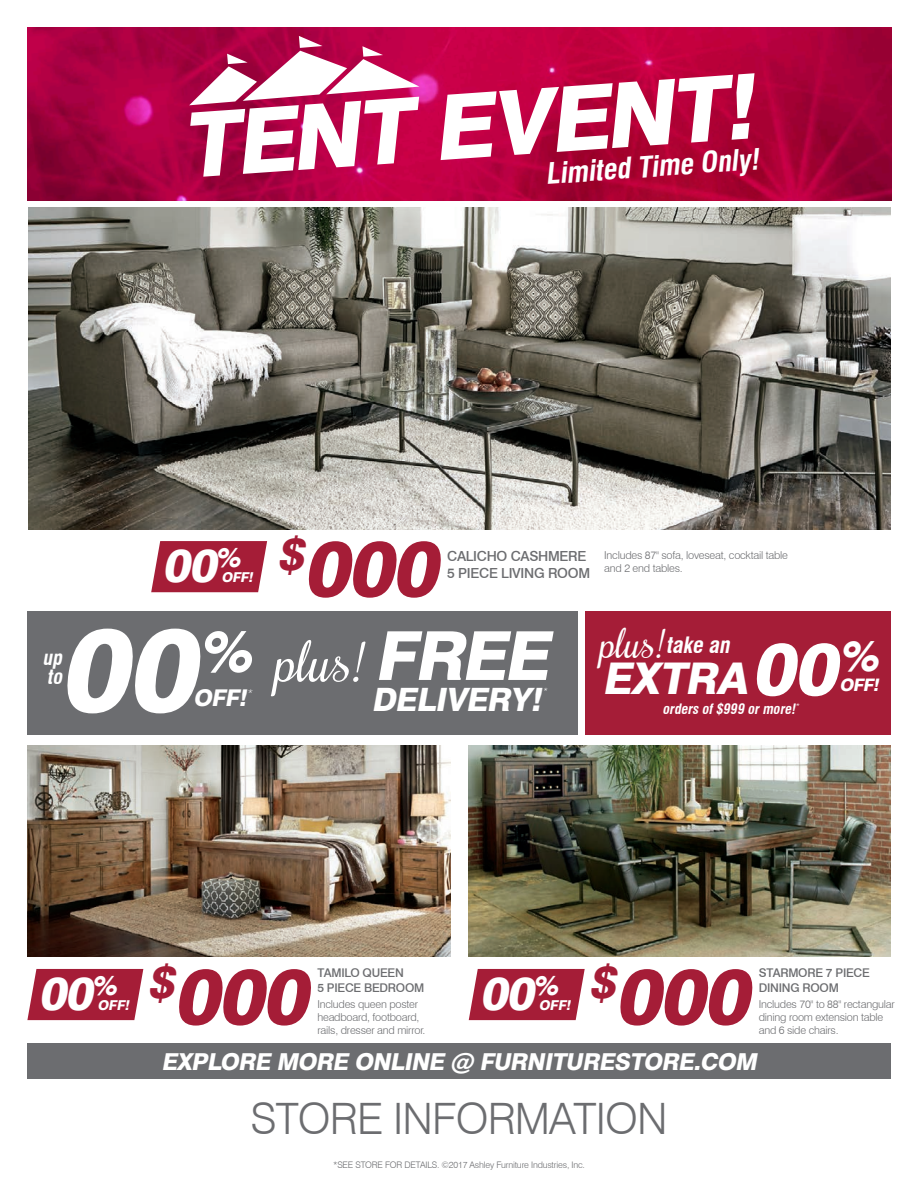
<style>
.page{position:relative;width:918px;height:1188px;background:#fff}
.page>*{position:absolute;margin:0;border:0;box-sizing:border-box;transform-origin:0 0}
.t1{font:italic 800 116.55px "Swiss 721 BT";color:#fff}
.t2{font:italic 800 90px "Swiss 721 BT";color:#fff}
.t3{font:italic 800 77.55px "Swiss 721 BT";color:#a51d37}
.t4{font:italic 800 73.05px "Swiss 721 BT";color:#fff}
.t5{font:italic 57.6px "Rochester";color:#fff}
.t6{font:italic 800 46.65px "Swiss 721 BT";color:#fff}
.t7{font:italic 800 43.8px "Swiss 721 BT";color:#fff}
.t8{font:300 43.35px "Swiss 721 BT";letter-spacing:-.02em;color:#6c6d70}
.t9{font:italic 800 42.6px "Swiss 721 BT";color:#fff}
.t10{font:italic 800 32.25px "Swiss 721 BT";color:#fff}
.t11{font:italic 700 condensed 28.65px "Swiss 721 BT";color:#fff}
.t12{font:italic 800 23.4px "Swiss 721 BT";color:#fff}
.t13{font:italic 800 23.1px "Swiss 721 BT";color:#fff}
.t14{font:italic 700 condensed 22.05px "Swiss 721 BT";color:#fff}
.t15{font:italic 700 condensed 20.1px/19px "Swiss 721 BT";color:#fff}
.t16{font:italic 800 17.25px "Swiss 721 BT";color:#fff}
.t17{font:500 13.95px/16.8px "Swiss 721 BT";letter-spacing:-.02em;color:#6c6d70}
.t18{font:italic 700 condensed 13.95px "Swiss 721 BT";color:#fff}
.t19{font:italic 800 13.65px "Swiss 721 BT";color:#fff}
.t20{font:500 12px/15px "Swiss 721 BT";letter-spacing:-.02em;color:#6c6d70}
.t21{font:300 10.95px/12.9px "Swiss 721 BT";letter-spacing:-.02em;color:#6c6d70}
.t22{font:300 9px "Swiss 721 BT";letter-spacing:-.02em;color:#6c6d70}
.t23{font:italic 300 8.7px "Swiss 721 BT";color:#fff}
.t24{font:italic 300 8.1px "Swiss 721 BT";color:#fff}
.s1{font-family:"Swiss 721 BT";font-weight:800;font-size:67.65px}
.s2{font-family:"Rochester";font-weight:400;font-stretch:normal;font-size:41.7px}
</style>
<div class="page">
<svg style="left:28px;top:27px;width:864px;height:174px;background:#b0003e"></svg>
<svg style="left:189px;top:36px;width:230px;height:69px"></svg>
<img style="left:29px;top:207px;width:862px;height:322px">
<svg style="left:151px;top:541px;width:116px;height:51px;background:#ac2e46"></svg>
<svg style="left:27px;top:969px;width:116px;height:51px;background:#ac2e46"></svg>
<svg style="left:469px;top:969px;width:116px;height:51px;background:#ac2e46"></svg>
<div style="left:27px;top:611px;width:551px;height:124px;background:#6c6d70"></div>
<div style="left:27px;top:1043px;width:864px;height:36px;background:#6c6d70"></div>
<div style="left:585px;top:611px;width:306px;height:124px;background:#a51d37"></div>
<img style="left:28px;top:746px;width:422px;height:211px">
<img style="left:468px;top:746px;width:423px;height:211px">
<h2 class="t2" style="left:178px;top:92px;width:574px;rotate:-4deg">TENT EVENT!</h2>
<h3 class="t11" style="left:544px;top:157px;width:215px;rotate:-4deg">Limited Time Only!</h3>
<h3 class="t6" style="left:162px;top:537px;width:86px">00<sup>%</sup></h3>
<p class="t19" style="left:221px;top:569px;width:36px">OFF!</p>
<h3 class="t3" style="left:277px;top:522px;width:178px"><sup>$</sup>000</h3>
<p class="t17" style="left:447px;top:548px;width:144px">CALICHO CASHMERE<br>5 PIECE LIVING ROOM</p>
<p class="t21" style="left:604px;top:549px;width:185px">Includes 87" sofa, loveseat, cocktail table and 2 end tables.</p>
<h1 class="t1" style="left:59px;top:599px;width:162px">00</h1>
<h3 class="t5" style="left:198px;top:623px;width:366px"><sup>%</sup> plus! <span class="s1">FREE</span></h3>
<h3 class="t15" style="left:43px;top:648px;width:25px">up to</h3>
<h3 class="t10" style="left:371px;top:680px;width:178px">DELIVERY!</h3>
<p class="t23" style="left:543px;top:685px;width:8px">*</p>
<h3 class="t13" style="left:193px;top:684px;width:64px">OFF!<sup>*</sup></h3>
<h3 class="t14" style="left:599px;top:632px;width:137px"><span class="s2">plus!</span>take an</h3>
<p class="t18" style="left:663px;top:700px;width:137px">orders of$999 ormore!</p>
<h3 class="t9" style="left:839px;top:630px;width:50px">%</h3>
<h3 class="t16" style="left:839px;top:674px;width:44px">OFF!</h3>
<h3 class="t4" style="left:751px;top:625px;width:102px">00</h3>
<p class="t24" style="left:795px;top:701px;width:7px">*</p>
<h3 class="t7" style="left:602px;top:651px;width:156px">EXTRA</h3>
<h3 class="t3" style="left:147px;top:949px;width:178px"><sup>$</sup>000</h3>
<h3 class="t3" style="left:589px;top:949px;width:178px"><sup>$</sup>000</h3>
<p class="t20" style="left:317px;top:966px;width:108px">TAMILO QUEEN<br>5 PIECE BEDROOM</p>
<p class="t20" style="left:759px;top:966px;width:113px">STARMORE 7 PIECE<br>DINING ROOM</p>
<h3 class="t6" style="left:38px;top:965px;width:86px">00<sup>%</sup></h3>
<h3 class="t6" style="left:480px;top:965px;width:86px">00<sup>%</sup></h3>
<p class="t19" style="left:98px;top:997px;width:36px">OFF!</p>
<p class="t19" style="left:539px;top:997px;width:36px">OFF!</p>
<p class="t21" style="left:317px;top:998px;width:109px">Includes queen poster headboard, footboard, rails, dresser and mirror.</p>
<p class="t21" style="left:759px;top:998px;width:138px">Includes 70" to 88" rectangular dining room extension table and 6 side chairs.</p>
<h3 class="t12" style="left:161px;top:1047px;width:602px">EXPLORE MORE ONLINE @ FURNITURESTORE.COM</h3>
<h3 class="t8" style="left:250px;top:1092px;width:419px">STORE INFORMATION</h3>
<p class="t22" style="left:333px;top:1159px;width:253px">*SEE STORE FOR DETAILS. ©2017 Ashley Furniture Industries, Inc.</p>
</div>
